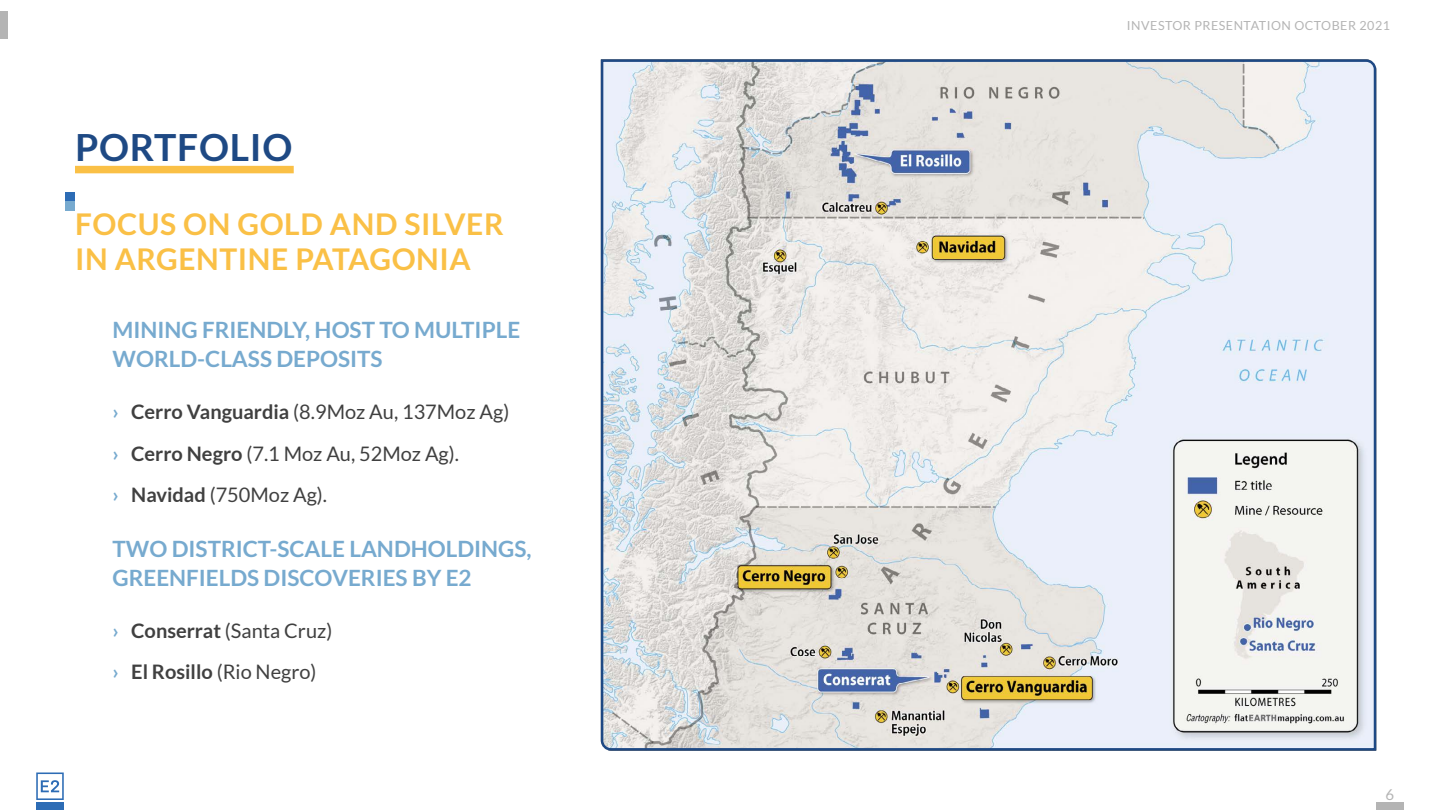
<style>
.page{position:relative;width:1440px;height:810px;background:#fff}
.page>*{position:absolute;margin:0;border:0;box-sizing:border-box;transform-origin:0 0}
.t1{font:700 37.5px "Lato";letter-spacing:.02em;color:#1e4984}
.t2{font:700 30px/35px "Lato";letter-spacing:.02em;color:#fac046}
.t3{font:700 22.5px/28.8px "Lato";color:#77aacf}
.t4{font:20px "Lato";color:#404040}
.t5{font:15px "Lato";color:#b4b4b4}
.t6{font:12.5px "Lato";letter-spacing:.04em;color:#b4b4b4}
.s1{font-weight:700;color:#77aacf}
.s2{font-weight:700}
</style>
<div class="page">
<div style="left:0;top:11px;width:8px;height:28px;background:#b4b4b4"></div>
<div style="left:1376px;top:802px;width:28px;height:8px;background:#b4b4b4"></div>
<div style="left:36px;top:802px;width:28px;height:8px;background:#2d6cb5"></div>
<svg style="left:36px;top:772px;width:28px;height:28px"></svg>
<svg style="left:600px;top:59px;width:777px;height:692px;background:#dfe0e1"></svg>
<div style="left:75px;top:166px;width:219px;height:7px;background:#fac046"></div>
<div style="left:66px;top:192px;width:9px;height:9px;background:#2d6cb5"></div>
<div style="left:66px;top:201px;width:9px;height:10px;background:#77aacf"></div>
<p class="t1" style="left:75px;top:126px;width:219px">PORTFOLIO</p>
<p class="t2" style="left:75px;top:206px;width:430px">FOCUS ON GOLD AND SILVER<br>IN ARGENTINE PATAGONIA</p>
<p class="t3" style="left:112px;top:315px;width:409px">MINING FRIENDLY, HOST TO MULTIPLE<br>WORLD-CLASS DEPOSITS</p>
<p class="t4" style="left:112px;top:401px;width:398px"><span class="s1">›</span> <span class="s2">Cerro Vanguardia</span> (8.9Moz Au, 137Moz Ag)</p>
<p class="t4" style="left:112px;top:442px;width:348px"><span class="s1">›</span> <span class="s2">Cerro Negro</span> (7.1 Moz Au, 52Moz Ag).</p>
<p class="t4" style="left:112px;top:483px;width:216px"><span class="s1">›</span> <span class="s2">Navidad</span> (750Moz Ag).</p>
<p class="t3" style="left:112px;top:534px;width:421px">TWO DISTRICT-SCALE LANDHOLDINGS,<br>GREENFIELDS DISCOVERIES BY E2</p>
<p class="t4" style="left:112px;top:620px;width:221px"><span class="s1">›</span> <span class="s2">Conserrat</span> (Santa Cruz)</p>
<p class="t4" style="left:112px;top:661px;width:205px"><span class="s1">›</span> <span class="s2">El Rosillo</span> (Rio Negro)</p>
<p class="t6" style="left:1127px;top:19px;width:265px">INVESTOR PRESENTATION OCTOBER 2021</p>
<p class="t5" style="left:1386px;top:786px;width:10px">6</p>
</div>
